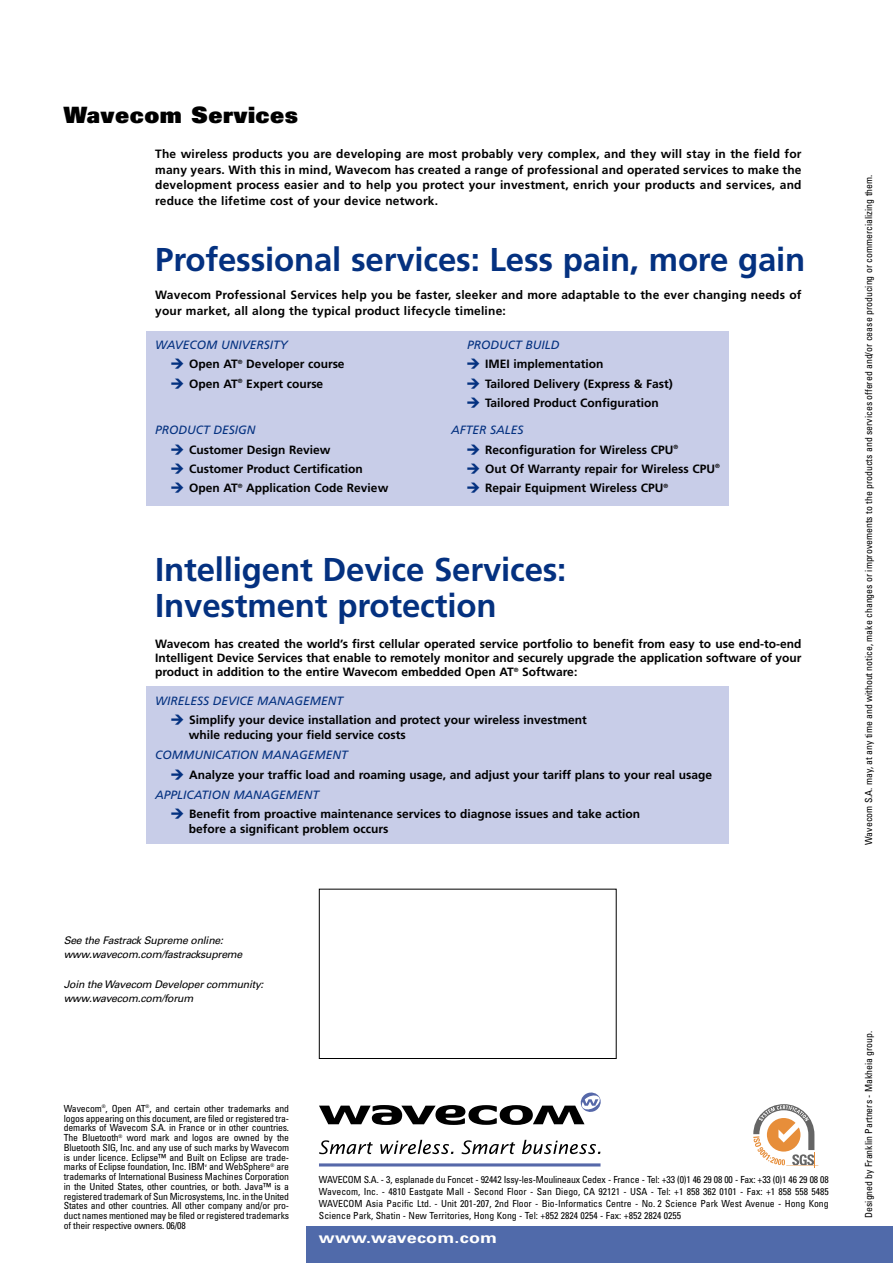
<style>
.page{position:relative;width:893px;height:1263px;background:#fff}
.page>*{position:absolute;margin:0;border:0;box-sizing:border-box;transform-origin:0 0}
.t1{font:700 33px/36px "Frutiger";letter-spacing:-.005em;color:#043180}
.t2{font:900 22.5px "Univers";letter-spacing:.02em;color:#000}
.t3{font:700 15px "Univers";letter-spacing:.01em;color:#fff;scale:1.2 1}
.t4{font:700 12px/19.2px "Frutiger";color:#000}
.t5{font:italic 12px "Frutiger";color:#043180}
.t6{font:italic 10.5px/13.5px "Univers";letter-spacing:-.02em;color:#000}
.t7{font:condensed 9.75px/9.8px "Univers";color:#000;text-align:justify}
.s1{font-weight:400;font-style:italic;color:#043180}
.s2{font-family:"Mini Pics International";font-weight:400;color:#043180}
</style>
<div class="page">
<div style="left:147px;top:687px;width:582px;height:157px;background:#c8cde8"></div>
<div style="left:147px;top:332px;width:582px;height:174px;background:#c8cde8"></div>
<div style="left:306px;top:1226px;width:587px;height:37px;background:#506aaa"></div>
<svg style="left:753px;top:1104px;width:65px;height:64px"></svg>
<div style="left:319px;top:889px;width:298px;height:170px;border:1px solid #000"></div>
<svg style="left:319px;top:1092px;width:282px;height:33px"></svg>
<hr style="left:319px;top:1163px;width:281px;height:3px;background:#5668a9">
<svg style="left:319px;top:1140px;width:54px;height:14px"></svg>
<svg style="left:380px;top:1140px;width:73px;height:14px"></svg>
<svg style="left:462px;top:1140px;width:53px;height:14px"></svg>
<svg style="left:522px;top:1140px;width:78px;height:14px"></svg>
<h2 class="t2" style="left:64px;top:106px;width:236px">Wavecom Services</h2>
<p class="t4" style="left:155px;top:147px;width:648px;line-height:15.8px;text-align:justify">The wireless products you are developing are most probably very complex, and they will stay in the field for many years. With this in mind, Wavecom has created a range of professional and operated services to make the development process easier and to help you protect your investment, enrich your products and services, and reduce the lifetime cost of your device network.</p>
<h1 class="t1" style="left:155px;top:244px;width:652px">Professional services: Less pain, more gain</h1>
<p class="t4" style="left:155px;top:288px;width:648px;line-height:15.8px">Wavecom Professional Services help you be faster, sleeker and more adaptable to the ever changing needs of your market, all along the typical product lifecycle timeline:</p>
<p class="t4" style="left:171px;top:336px;width:175px;text-indent:-16px"><span class="s1">WAVECOM UNIVERSITY<br></span><span class="s2">E</span> Open AT<sup>®</sup> Developer course<br><span class="s2">E</span> Open AT<sup>®</sup> Expert course</p>
<p class="t4" style="left:467px;top:336px;width:207px"><span class="s1">PRODUCT BUILD<br></span><span class="s2">E</span> IMEI implementation<br><span class="s2">E</span> Tailored Delivery (Express &amp; Fast)<br><span class="s2">E</span> Tailored Product Configuration</p>
<p class="t4" style="left:171px;top:421px;width:219px;text-indent:-16px"><span class="s1">PRODUCT DESIGN<br></span><span class="s2">E</span> Customer Design Review<br><span class="s2">E</span> Customer Product Certification<br><span class="s2">E</span> Open AT<sup>®</sup> Application Code Review</p>
<p class="t4" style="left:467px;top:421px;width:254px;text-indent:-16px"><span class="s1">AFTER SALES<br></span><span class="s2">E</span> Reconfiguration for Wireless CPU<sup>®<br></sup><span class="s2">E</span> Out Of Warranty repair for Wireless CPU<sup>®<br></sup><span class="s2">E</span> Repair Equipment Wireless CPU<sup>®</sup></p>
<h1 class="t1" style="left:155px;top:554px;width:413px">Intelligent Device Services:<br>Investment protection</h1>
<p class="t4" style="left:155px;top:637px;width:648px;line-height:14.4px;text-align:justify">Wavecom has created the world’s first cellular operated service portfolio to benefit from easy to use end-to-end Intelligent Device Services that enable to remotely monitor and securely upgrade the application software of your product in addition to the entire Wavecom embedded Open AT<sup>®</sup> Software:</p>
<p class="t4" style="left:171px;top:692px;width:417px;text-indent:-16px"><span class="s1">WIRELESS DEVICE MANAGEMENT<br></span><span class="s2">E</span> Simplify your device installation and protect your wireless investment</p>
<p class="t4" style="left:189px;top:727px;width:218px">while reducing your field service costs</p>
<p class="t5" style="left:155px;top:750px;width:194px">COMMUNICATION MANAGEMENT</p>
<p class="t4" style="left:171px;top:766px;width:542px"><span class="s2">E</span> Analyze your traffic load and roaming usage, and adjust your tariff plans to your real usage</p>
<p class="t5" style="left:155px;top:790px;width:166px">APPLICATION MANAGEMENT</p>
<p class="t4" style="left:171px;top:805px;width:471px"><span class="s2">E</span> Benefit from proactive maintenance services to diagnose issues and take action</p>
<p class="t4" style="left:189px;top:820px;width:201px">before a significant problem occurs</p>
<p class="t7" style="left:864px;top:845px;width:672px;rotate:-90deg">Wavecom S.A. may, at any time and without notice, make changes or improvements to the products and services offered and/or cease producing or commercializing them.</p>
<p class="t6" style="left:64px;top:934px;width:180px">See the Fastrack Supreme online: www.wavecom.com/fastracksupreme</p>
<p class="t6" style="left:64px;top:978px;width:201px">Join the Wavecom Developer community: www.wavecom.com/forum</p>
<p class="t7" style="left:64px;top:1104px;width:227px">Wavecom<sup>®</sup>, Open AT<sup>®</sup>, and certain other trademarks and logos appearing on this document, are filed or registered tra&shy;demarks of Wavecom S.A. in France or in other countries.<br>The Bluetooth<sup>®</sup> word mark and logos are owned by the Bluetooth SIG, Inc. and any use of such marks by Wavecom is under licence. Eclipse™ and Built on Eclipse are trade&shy;marks of Eclipse foundation, Inc. IBM<sup>v</sup> and WebSphere<sup>®</sup> are trademarks of International Business Machines Corporation in the United States, other countries, or both. Java™ is a registered trademark of Sun Microsystems, Inc. in the United States and other countries. All other company and/or pro&shy;duct names mentioned may be filed or registered trademarks of their respective owners. 06/08</p>
<p class="t7" style="left:319px;top:1174px;width:511px;line-height:12px">WAVECOM S.A. - 3, esplanade du Foncet - 92442 Issy-les-Moulineaux Cedex - France - Tel: +33 (0)1 46 29 08 00 - Fax: +33 (0)1 46 29 08 08<br>Wavecom, Inc. - 4810 Eastgate Mall - Second Floor - San Diego, CA 92121 - USA - Tel: +1 858 362 0101 - Fax: +1 858 558 5485<br>WAVECOM Asia Pacific Ltd. - Unit 201-207, 2nd Floor - Bio-Informatics Centre - No. 2 Science Park West Avenue - Hong Kong Science Park, Shatin - New Territories, Hong Kong - Tel: +852 2824 0254 - Fax: +852 2824 0255</p>
<p class="t3" style="left:319px;top:1232px;width:150px">www.wavecom.com</p>
<p class="t7" style="left:864px;top:1218px;width:188px;rotate:-90deg">Designed by Franklin Partners - Makheia g roup.</p>
</div>
